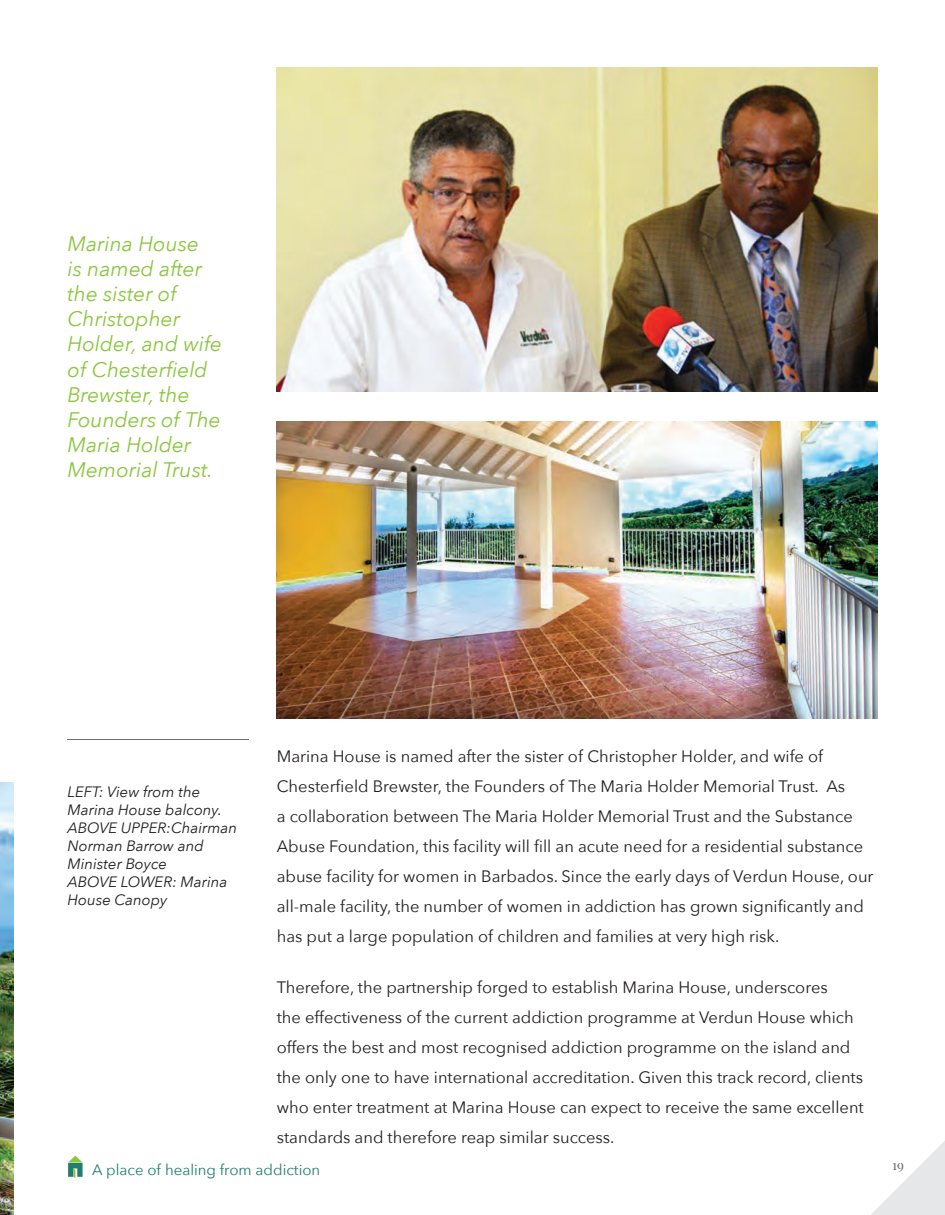
<style>
.page{position:relative;width:945px;height:1215px;background:#fff}
.page>*{position:absolute;margin:0;border:0;box-sizing:border-box;transform-origin:0 0}
.t1{font:italic 21px/25.2px "Avenir Next";color:#8bc63e}
.t2{font:16.5px/30px "Avenir Next";color:#231f20}
.t3{font:italic 15px/18px "Avenir Next";color:#231f20}
.t4{font:15px "Avenir Next";color:#217d6f}
.t5{font:13.5px "Playfair Display";color:#6c6d70}
</style>
<div class="page">
<svg style="left:871px;top:1141px;width:74px;height:74px"></svg>
<svg style="left:68px;top:1156px;width:15px;height:22px"></svg>
<img style="left:277px;top:68px;width:601px;height:324px">
<img style="left:277px;top:422px;width:601px;height:296px">
<hr style="left:68px;top:739px;width:181px;height:1px;background:#6e7072">
<img style="left:0;top:782px;width:14px;height:433px">
<p class="t1" style="left:68px;top:230px;width:156px">Marina House<br>is named after the sister of<br>Christopher<br>Holder, and wife of Chesterfield<br>Brewster, the<br>Founders of The<br>Maria Holder<br>Memorial Trust.</p>
<p class="t3" style="left:68px;top:783px;width:171px">LEFT: View from the<br>Marina House balcony.<br>ABOVE UPPER:Chairman<br>Norman Barrow and<br>Minister Boyce<br>ABOVE LOWER: Marina<br>House Canopy</p>
<p class="t2" style="left:277px;top:741px;width:598px">Marina House is named after the sister of Christopher Holder, and wife of Chesterfield Brewster, the Founders of The Maria Holder Memorial Trust. As<br>a collaboration between The Maria Holder Memorial Trust and the Substance Abuse Foundation, this facility will fill an acute need for a residential substance abuse facility for women in Barbados. Since the early days of Verdun House, our all-male facility, the number of women in addiction has grown significantly and has put a large population of children and families at very high risk.</p>
<p class="t2" style="left:277px;top:971px;width:589px">Therefore, the partnership forged to establish Marina House, underscores<br>the effectiveness of the current addiction programme at Verdun House which offers the best and most recognised addiction programme on the island and the only one to have international accreditation. Given this track record, clients who enter treatment at Marina House can expect to receive the same excellent standards and therefore reap similar success.</p>
<p class="t4" style="left:92px;top:1157px;width:230px">A place of healing from addiction</p>
<p class="t5" style="left:892px;top:1156px;width:13px">19</p>
</div>
